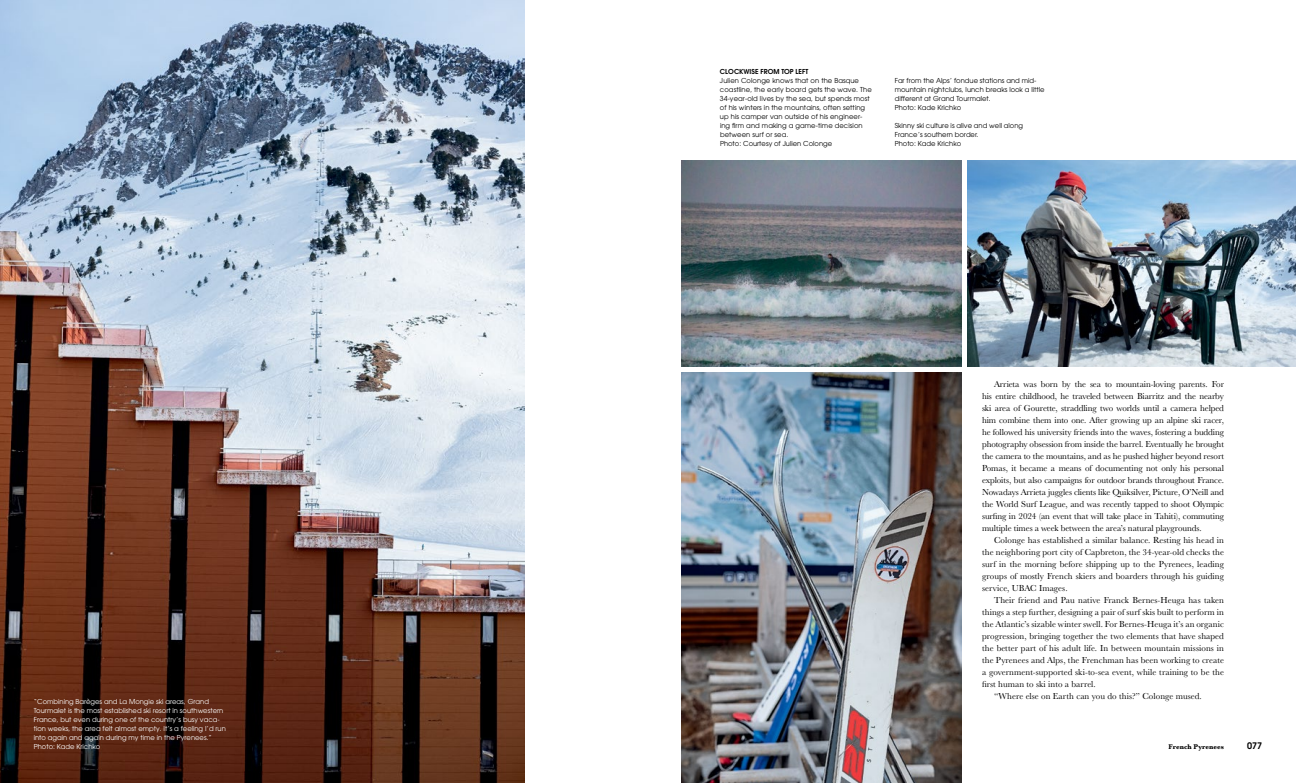
<style>
.page{position:relative;width:1296px;height:783px;background:#fff}
.page>*{position:absolute;margin:0;border:0;box-sizing:border-box;transform-origin:0 0}
.t1{font:9px/12px "Baskerville URW";letter-spacing:.005em;color:#000;text-align:justify}
.t2{font:600 9px "Avant Garde";color:#000}
.t3{font:700 expanded 7px "Baskerville URW";letter-spacing:.005em;color:#000}
.t4{font:6.8px/9px "Avant Garde";letter-spacing:.005em;color:#000}
.t5{font:6.8px/9px "Avant Garde";color:#fff}
.t6{font:600 6.8px "Avant Garde";color:#000}
</style>
<div class="page">
<img style="left:0;top:0;width:524px;height:783px">
<img style="left:968px;top:161px;width:328px;height:206px">
<img style="left:682px;top:372px;width:280px;height:411px">
<img style="left:682px;top:161px;width:280px;height:206px">
<p class="t5" style="left:34px;top:697px;width:194px">“Combining Barèges and La Mongie ski areas, Grand Tourmalet is the most established ski resort in southwestern France, but even during one of the country’s busy vaca&shy;tion weeks, the area felt almost empty. It’s a feeling I’d run into again and again during my time in the Pyrenees.” Photo: Kade Krichko</p>
<p class="t6" style="left:720px;top:68px;width:90px">CLOCKWISE FROM TOP LEFT</p>
<p class="t4" style="left:720px;top:76px;width:153px">Julien Colonge knows that on the Basque coastline, the early board gets the wave. The 34-year-old lives by the sea, but spends most of his winters in the mountains, often setting up his camper van outside of his engineer&shy;ing firm and making a game-time decision between surf or sea.<br>Photo: Courtesy of Julien Colonge</p>
<p class="t4" style="left:895px;top:76px;width:151px">Far from the Alps’ fondue stations and mid&shy;mountain nightclubs, lunch breaks look a little different at Grand Tourmalet.<br>Photo: Kade Krichko</p>
<p class="t4" style="left:895px;top:121px;width:130px">Skinny ski culture is alive and well along<br>France’s southern border.<br>Photo: Kade Krichko</p>
<p class="t1" style="left:982px;top:378px;width:243px;text-indent:12px">Arrieta was born by the sea to mountain-loving parents. For his entire childhood, he traveled between Biarritz and the nearby ski area of Gourette, straddling two worlds until a camera helped him combine them into one. After growing up an alpine ski racer, he followed his university friends into the waves, fostering a budding photography obsession from inside the barrel. Eventually he brought the camera to the mountains, and as he pushed higher beyond resort Pomas, it became a means of documenting not only his personal exploits, but also campaigns for outdoor brands throughout France.<br>Nowadays Arrieta juggles clients like Quiksilver, Picture, O’Neill and the World Surf League, and was recently tapped to shoot Olympic surfing in 2024 (an event that will take place in Tahiti), commuting multiple times a week between the area’s natural playgrounds.</p>
<p class="t1" style="left:982px;top:534px;width:243px;text-indent:12px">Colonge has established a similar balance. Resting his head in the neighboring port city of Capbreton, the 34-year-old checks the surf in the morning before shipping up to the Pyrenees, leading groups of mostly French skiers and boarders through his guiding service, UBAC Images.</p>
<p class="t1" style="left:994px;top:594px;width:231px">Their friend and Pau native Franck Bernes-Heuga has taken</p>
<p class="t1" style="left:982px;top:606px;width:243px">things a step further, designing a pair of surf skis built to perform in</p>
<p class="t1" style="left:982px;top:618px;width:243px">the Atlantic’s sizable winter swell. For Bernes-Heuga it’s an organic</p>
<p class="t1" style="left:982px;top:630px;width:243px">progression, bringing together the two elements that have shaped</p>
<p class="t1" style="left:982px;top:642px;width:243px">the better part of his adult life. In between mountain missions in</p>
<p class="t1" style="left:982px;top:654px;width:243px">the Pyrenees and Alps, the Frenchman has been working to create</p>
<p class="t1" style="left:982px;top:666px;width:243px">a government-supported ski-to-sea event, while training to be the</p>
<p class="t1" style="left:982px;top:678px;width:115px">first human to ski into a barrel.</p>
<p class="t1" style="left:994px;top:690px;width:209px">“Where else on Earth can you do this?” Colonge mused.</p>
<p class="t3" style="left:1169px;top:743px;width:57px">French Pyrenees</p>
<p class="t2" style="left:1247px;top:740px;width:17px">077</p>
</div>
